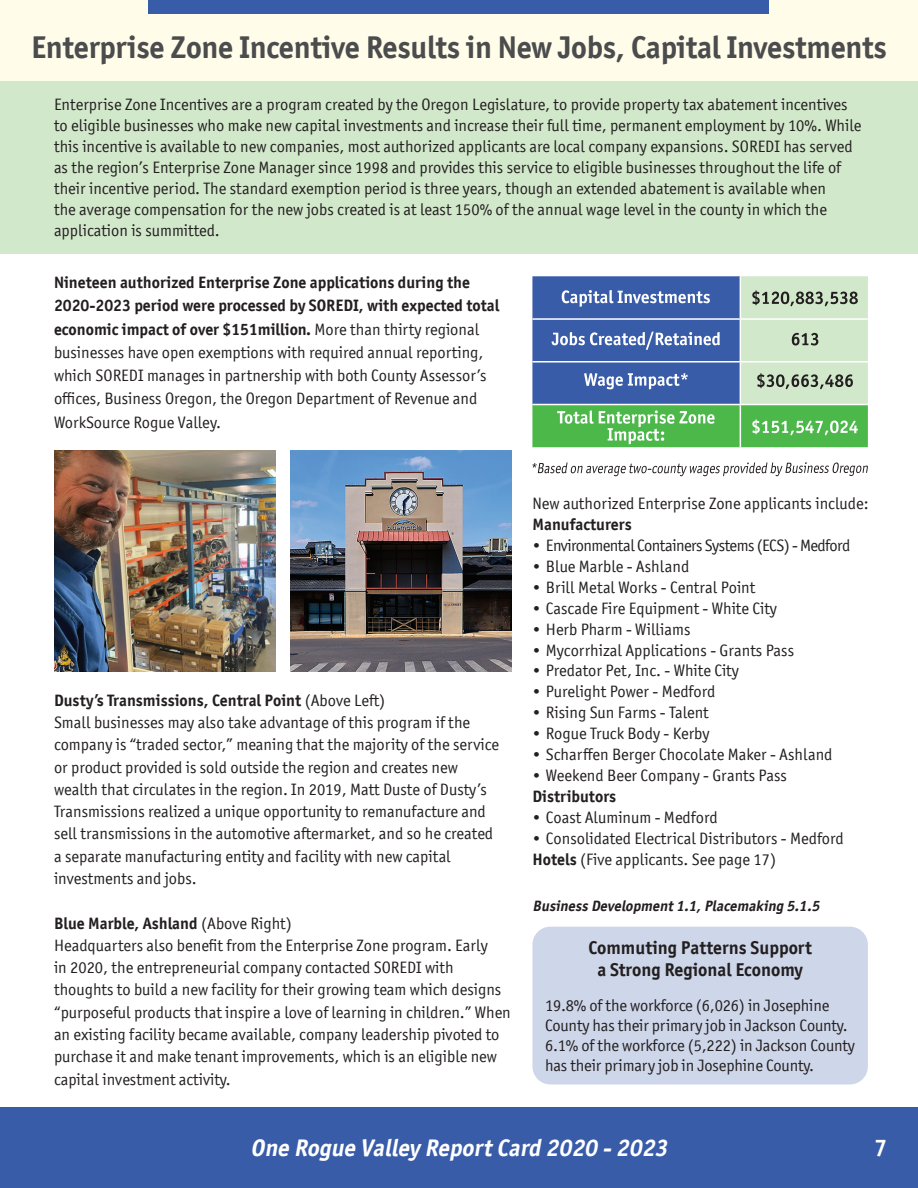
<style>
.page{position:relative;width:918px;height:1188px;background:#fff}
.page>*{position:absolute;margin:0;border:0;box-sizing:border-box;transform-origin:0 0}
.t1{font:700 31.5px "Officina Sans ITC Pro";letter-spacing:-.01em;color:#4b4c4d}
.t2{font:italic 700 24px "Officina Sans ITC Pro";color:#fff}
.t3{font:700 24px "Officina Sans ITC Pro";color:#fff}
.Body{font:700 18.6px "Officina Sans ITC Pro";color:#231f20}
.Body-2{font:16.5px/22.4px "Officina Sans ITC Pro";color:#231f20}
.Body-3{font:700 16.5px "Officina Sans ITC Pro";color:#231f20}
.Body-4{font:16.5px "Officina Sans ITC Pro";letter-spacing:-.035em;color:#231f20}
.Body-5{font:italic 700 15px "Officina Sans ITC Pro";color:#231f20}
.s1{font-weight:700}
.s2{font-weight:400}
</style>
<div class="page">
<div style="left:0;top:81px;width:918px;height:173px;background:#d2e8cb"></div>
<div style="left:0;top:1107px;width:918px;height:81px;background:#395ca8"></div>
<img style="left:290px;top:450px;width:221px;height:221px">
<img style="left:54px;top:450px;width:221px;height:221px">
<div style="left:0;top:0;width:918px;height:81px;background:#fffde9"></div>
<div style="left:148px;top:0;width:622px;height:14px;background:#395ca8"></div>
<svg style="left:532px;top:276px;width:336px;height:171px;background:#79a3a3"></svg>
<div style="left:532px;top:927px;width:336px;height:157px;background:#ced6e9;border-radius:18px"></div>
<svg style="left:532px;top:462px;width:336px;height:14px"></svg>
<p class="t1" style="left:31px;top:28px;width:857px">Enterprise Zone Incentive Results in New Jobs, Capital Investments</p>
<p class="Body-2" style="left:54px;top:94px;width:809px;line-height:21px">Enterprise Zone Incentives are a program created by the Oregon Legislature, to provide property tax abatement incentives to eligible businesses who make new capital investments and increase their full time, permanent employment by 10%. While this incentive is available to new companies, most authorized applicants are local company expansions. SOREDI has served</p>
<p class="Body-2" style="left:54px;top:157px;width:789px;line-height:21px">as the region’s Enterprise Zone Manager since 1998 and provides this service to eligible businesses throughout the life of their incentive period. The standard exemption period is three years, though an extended abatement is available when the average compensation for the new jobs created is at least 150% of the annual wage level in the county in which the application is summitted.</p>
<p class="Body-2" style="left:54px;top:271px;width:447px;line-height:23.2px"><span class="s1">Nineteen authorized Enterprise Zone applications during the 2020-2023 period were processed by SOREDI, with expected total economic impact of over $151million.</span> More than thirty regional businesses have open exemptions with required annual reporting, which SOREDI manages in partnership with both County Assessor’s offices, Business Oregon, the Oregon Department of Revenue and WorkSource Rogue Valley.</p>
<p class="Body-3" style="left:54px;top:690px;width:333px">Dusty’s Transmissions, Central Point <span class="s2">(Above Left)</span></p>
<p class="Body-2" style="left:54px;top:711px;width:447px">Small businesses may also take advantage of this program if the company is “traded sector,” meaning that the majority of the service or product provided is sold outside the region and creates new wealth that circulates in the region. In 2019, Matt Duste of Dusty’s Transmissions realized a unique opportunity to remanufacture and sell transmissions in the automotive aftermarket, and so he created a separate manufacturing entity and facility with new capital investments and jobs.</p>
<p class="Body-3" style="left:54px;top:913px;width:239px">Blue Marble, Ashland <span class="s2">(Above Right)</span></p>
<p class="Body-2" style="left:54px;top:934px;width:458px">Headquarters also benefit from the Enterprise Zone program. Early<br>in 2020, the entrepreneurial company contacted SOREDI with thoughts to build a new facility for their growing team which designs “purposeful products that inspire a love of learning in children.” When an existing facility became available, company leadership pivoted to purchase it and make tenant improvements, which is an eligible new capital investment activity.</p>
<p class="Body-2" style="left:532px;top:493px;width:338px">New authorized Enterprise Zone applicants include:</p>
<p class="Body-3" style="left:532px;top:515px;width:101px">Manufacturers</p>
<p class="Body-4" style="left:532px;top:536px;width:319px">• Environmental Containers Systems (ECS) - Medford</p>
<p class="Body-2" style="left:532px;top:555px;width:158px">• Blue Marble - Ashland</p>
<p class="Body-2" style="left:532px;top:576px;width:224px">• Brill Metal Works - Central Point</p>
<p class="Body-2" style="left:532px;top:597px;width:246px">• Cascade Fire Equipment - White City</p>
<p class="Body-2" style="left:532px;top:618px;width:160px">• Herb Pharm - Williams</p>
<p class="Body-2" style="left:532px;top:639px;width:263px">• Mycorrhizal Applications - Grants Pass</p>
<p class="Body-2" style="left:532px;top:660px;width:208px">• Predator Pet, Inc. - White City</p>
<p class="Body-2" style="left:532px;top:680px;width:184px">• Purelight Power - Medford</p>
<p class="Body-2" style="left:532px;top:701px;width:178px">• Rising Sun Farms - Talent</p>
<p class="Body-2" style="left:532px;top:722px;width:179px">• Rogue Truck Body - Kerby</p>
<p class="Body-2" style="left:532px;top:743px;width:302px">• Scharffen Berger Chocolate Maker - Ashland</p>
<p class="Body-2" style="left:532px;top:764px;width:256px">• Weekend Beer Company - Grants Pass</p>
<p class="Body-3" style="left:532px;top:786px;width:85px">Distributors</p>
<p class="Body-2" style="left:532px;top:806px;width:187px">• Coast Aluminum - Medford</p>
<p class="Body-2" style="left:532px;top:827px;width:313px">• Consolidated Electrical Distributors - Medford</p>
<p class="Body-2" style="left:532px;top:848px;width:245px"><span class="s1">Hotels</span> (Five applicants. See page 17)</p>
<p class="Body-5" style="left:532px;top:896px;width:292px">Business Development1.1,Placemaking 5.1.5</p>
<p class="Body" style="left:588px;top:936px;width:225px">Commuting Patterns Support</p>
<p class="Body" style="left:598px;top:958px;width:207px">a Strong Regional Economy</p>
<p class="Body-2" style="left:545px;top:996px;width:304px;line-height:19.8px">19.8% of the workforce (6,026) in Josephine<br>County has their primary job in Jackson County.</p>
<p class="Body-2" style="left:545px;top:1035px;width:311px;line-height:19.8px">6.1% of the workforce (5,222) in Jackson County has their primary job in Josephine County.</p>
<p class="t2" style="left:251px;top:1133px;width:424px">One Rogue Valley ReportCard 2020 -2023</p>
<p class="t3" style="left:874px;top:1133px;width:14px">7</p>
</div>
